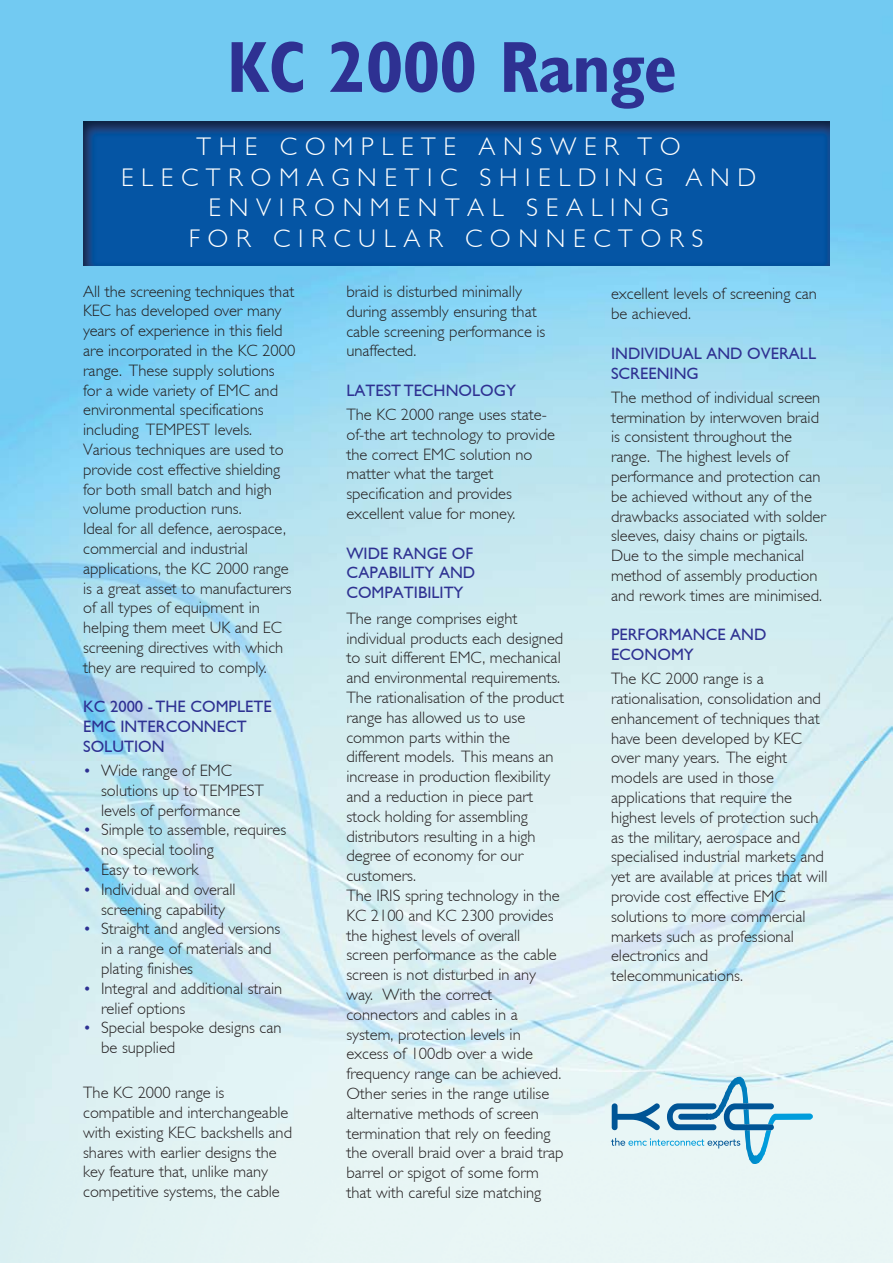
<style>
.page{position:relative;width:893px;height:1263px;background:#fff}
.page>*{position:absolute;margin:0;border:0;box-sizing:border-box;transform-origin:0 0}
.t1{font:700 condensed 72px "Gill Condensed S Si";letter-spacing:-.01em;color:#2e3192}
.t2{font:300 25.5px/30.6px "Gill Light S Si";letter-spacing:.3em;color:#fff;text-align:center}
.t3{font:300 16.5px/19.8px "Gill Light S Si";color:#231f20}
.t4{font:16.5px/19.8px "Gill S Si";color:#2e3192}
.s1{color:#2e3192}
.s2{font-family:"Gill S Si";font-weight:400;color:#2e3192}
</style>
<div class="page">
<img style="left:0;top:0;width:893px;height:1263px">
<img style="left:84px;top:121px;width:745px;height:144px">
<svg style="left:678px;top:1077px;width:28px;height:87px"></svg>
<hr style="left:706px;top:1077px;width:1px;height:87px;background:#005596">
<hr style="left:707px;top:1077px;width:1px;height:87px;background:#005798">
<hr style="left:708px;top:1077px;width:1px;height:87px;background:#005898">
<hr style="left:709px;top:1077px;width:1px;height:87px;background:#005899">
<hr style="left:710px;top:1077px;width:1px;height:87px;background:#005a9b">
<hr style="left:711px;top:1077px;width:1px;height:87px;background:#005b9b">
<hr style="left:712px;top:1077px;width:1px;height:87px;background:#005b9c">
<hr style="left:713px;top:1077px;width:1px;height:87px;background:#005d9e">
<hr style="left:714px;top:1077px;width:1px;height:87px;background:#005e9e">
<hr style="left:715px;top:1077px;width:1px;height:87px;background:#005f9f">
<hr style="left:716px;top:1077px;width:1px;height:87px;background:#0060a1">
<hr style="left:717px;top:1077px;width:1px;height:87px;background:#0061a1">
<hr style="left:718px;top:1077px;width:1px;height:87px;background:#0061a2">
<hr style="left:719px;top:1077px;width:1px;height:87px;background:#0064a4">
<hr style="left:720px;top:1077px;width:1px;height:87px;background:#0064a4">
<hr style="left:721px;top:1077px;width:1px;height:87px;background:#0065a5">
<hr style="left:722px;top:1077px;width:1px;height:87px;background:#0067a7">
<hr style="left:723px;top:1077px;width:1px;height:87px;background:#0067a8">
<hr style="left:724px;top:1077px;width:1px;height:87px;background:#0069a9">
<hr style="left:725px;top:1077px;width:1px;height:87px;background:#006aaa">
<hr style="left:726px;top:1077px;width:1px;height:87px;background:#006bab">
<hr style="left:727px;top:1077px;width:1px;height:87px;background:#006cac">
<hr style="left:728px;top:1077px;width:1px;height:87px;background:#006dad">
<hr style="left:729px;top:1077px;width:1px;height:87px;background:#006faf">
<hr style="left:730px;top:1077px;width:1px;height:87px;background:#006faf">
<hr style="left:731px;top:1077px;width:1px;height:87px;background:#0071b1">
<hr style="left:732px;top:1077px;width:1px;height:87px;background:#0072b2">
<hr style="left:733px;top:1077px;width:1px;height:87px;background:#0073b2">
<hr style="left:734px;top:1077px;width:1px;height:87px;background:#0075b4">
<hr style="left:735px;top:1077px;width:1px;height:87px;background:#0076b5">
<hr style="left:736px;top:1077px;width:1px;height:87px;background:#0076b6">
<hr style="left:737px;top:1077px;width:1px;height:87px;background:#0078b8">
<hr style="left:738px;top:1077px;width:1px;height:87px;background:#0079b9">
<hr style="left:739px;top:1077px;width:1px;height:87px;background:#007aba">
<hr style="left:740px;top:1077px;width:1px;height:87px;background:#007cbc">
<hr style="left:741px;top:1077px;width:1px;height:87px;background:#007dbc">
<hr style="left:742px;top:1077px;width:1px;height:87px;background:#007dbd">
<hr style="left:743px;top:1077px;width:1px;height:87px;background:#007fbe">
<hr style="left:744px;top:1077px;width:1px;height:87px;background:#0080c0">
<hr style="left:745px;top:1077px;width:1px;height:87px;background:#0081c0">
<hr style="left:746px;top:1077px;width:1px;height:87px;background:#0083c2">
<hr style="left:747px;top:1077px;width:1px;height:87px;background:#0084c3">
<hr style="left:748px;top:1077px;width:1px;height:87px;background:#0085c4">
<hr style="left:749px;top:1077px;width:1px;height:87px;background:#0086c5">
<hr style="left:750px;top:1077px;width:1px;height:87px;background:#0088c7">
<hr style="left:751px;top:1077px;width:1px;height:87px;background:#0089c8">
<hr style="left:752px;top:1077px;width:1px;height:87px;background:#008ac9">
<hr style="left:753px;top:1077px;width:1px;height:87px;background:#008ccb">
<hr style="left:754px;top:1077px;width:1px;height:87px;background:#008dcc">
<hr style="left:755px;top:1077px;width:1px;height:87px;background:#008ecd">
<hr style="left:756px;top:1077px;width:1px;height:87px;background:#0090cf">
<hr style="left:757px;top:1077px;width:1px;height:87px;background:#0091d0">
<hr style="left:758px;top:1077px;width:1px;height:87px;background:#0092d1">
<hr style="left:759px;top:1077px;width:1px;height:87px;background:#0094d3">
<hr style="left:760px;top:1077px;width:1px;height:87px;background:#0095d4">
<hr style="left:761px;top:1077px;width:1px;height:87px;background:#0096d5">
<hr style="left:762px;top:1077px;width:1px;height:87px;background:#0099d8">
<hr style="left:763px;top:1077px;width:1px;height:87px;background:#009ad9">
<hr style="left:764px;top:1077px;width:1px;height:87px;background:#009bda">
<svg style="left:765px;top:1077px;width:47px;height:87px;background:#d5eef3"></svg>
<hr style="left:812px;top:1077px;width:1px;height:87px;background:#009ddc">
<svg style="left:612px;top:1103px;width:48px;height:27px"></svg>
<svg style="left:667px;top:1103px;width:49px;height:27px"></svg>
<svg style="left:611px;top:1138px;width:129px;height:10px"></svg>
<svg style="left:724px;top:1103px;width:50px;height:27px"></svg>
<p class="t1" style="left:228px;top:24px;width:451px">KC 2000 Range</p>
<p class="t2" style="left:121px;top:131px;width:637px">THE COMPLETE ANSWER TO<br>ELECTROMAGNETIC SHIELDING AND<br>ENVIRONMENTAL SEALING<br>FOR CIRCULAR CONNECTORS</p>
<p class="t3" style="left:83px;top:281px;width:214px">All the screening techniques that<br>KEC has developed over many years of experience in this field are incorporated in the KC 2000 range. These supply solutions for a wide variety of EMC and environmental specifications including TEMPEST levels.<br>Various techniques are used to provide cost effective shielding for both small batch and high volume production runs.<br>Ideal for all defence, aerospace, commercial and industrial applications, the KC 2000 range is a great asset to manufacturers of all types of equipment in helping them meet UK and EC screening directives with which they are required to comply.</p>
<p class="t4" style="left:83px;top:697px;width:190px">KC 2000 - THE COMPLETE<br>EMC INTERCONNECT<br>SOLUTION</p>
<p class="t3" style="left:101px;top:760px;width:164px;text-indent:-18px"><span class="s1">•</span> Wide range of EMC solutions up to TEMPEST levels of performance</p>
<p class="t3" style="left:101px;top:820px;width:187px;text-indent:-18px"><span class="s1">•</span> Simple to assemble, requires no special tooling</p>
<p class="t3" style="left:83px;top:859px;width:117px"><span class="s1">•</span> Easy to rework</p>
<p class="t3" style="left:83px;top:879px;width:154px;text-align:center"><span class="s1">•</span> Individual and overall screening capability</p>
<p class="t3" style="left:101px;top:919px;width:181px;text-indent:-18px"><span class="s1">•</span> Straight and angled versions in a range of materials and plating finishes</p>
<p class="t3" style="left:101px;top:978px;width:183px;text-indent:-18px"><span class="s1">•</span> Integral and additional strain relief options</p>
<p class="t3" style="left:101px;top:1018px;width:182px;text-indent:-18px"><span class="s1">•</span> Special bespoke designs can be supplied</p>
<p class="t3" style="left:83px;top:1083px;width:210px">The KC 2000 range is compatible and interchangeable with existing KEC backshells and shares with earlier designs the key feature that, unlike many competitive systems, the cable</p>
<p class="t3" style="left:346px;top:282px;width:201px">braid is disturbed minimally during assembly ensuring that cable screening performance is unaffected.</p>
<p class="t3" style="left:346px;top:378px;width:202px;line-height:24px"><span class="s2">LATEST TECHNOLOGY<br></span>The KC 2000 range uses state-</p>
<p class="t3" style="left:346px;top:424px;width:210px">of-the art technology to provide the correct EMC solution no matter what the target specification and provides excellent value for money.</p>
<p class="t4" style="left:346px;top:543px;width:130px">WIDE RANGE OF<br>CAPABILITY AND<br>COMPATIBILITY</p>
<p class="t3" style="left:346px;top:608px;width:219px">The range comprises eight individual products each designed to suit different EMC, mechanical and environmental requirements.<br>The rationalisation of the product range has allowed us to use common parts within the different models. This means an increase in production flexibility and a reduction in piece part stock holding for assembling distributors resulting in a high degree of economy for our customers.<br>The IRIS spring technology in the<br>KC 2100 and KC 2300 provides the highest levels of overall screen performance as the cable screen is not disturbed in any way. With the correct connectors and cables in a system, protection levels in excess of 100db over a wide frequency range can be achieved.<br>Other series in the range utilise alternative methods of screen termination that rely on feeding the overall braid over a braid trap barrel or spigot of some form that with careful size matching</p>
<p class="t3" style="left:611px;top:284px;width:208px">excellent levels of screening can be achieved.</p>
<p class="t4" style="left:611px;top:343px;width:207px">INDIVIDUAL AND OVERALL<br>SCREENING</p>
<p class="t3" style="left:611px;top:387px;width:216px">The method of individual screen termination by interwoven braid is consistent throughout the range. The highest levels of performance and protection can be achieved without any of the drawbacks associated with solder sleeves, daisy chains or pigtails.<br>Due to the simple mechanical method of assembly production and rework times are minimised.</p>
<p class="t4" style="left:611px;top:625px;width:157px">PERFORMANCE AND<br>ECONOMY</p>
<p class="t3" style="left:611px;top:669px;width:218px">The KC 2000 range is a rationalisation, consolidation and enhancement of techniques that have been developed by KEC over many years. The eight models are used in those applications that require the highest levels of protection such as the military, aerospace and specialised industrial markets and yet are available at prices that will provide cost effective EMC solutions to more commercial markets such as professional electronics and telecommunications.</p>
</div>
